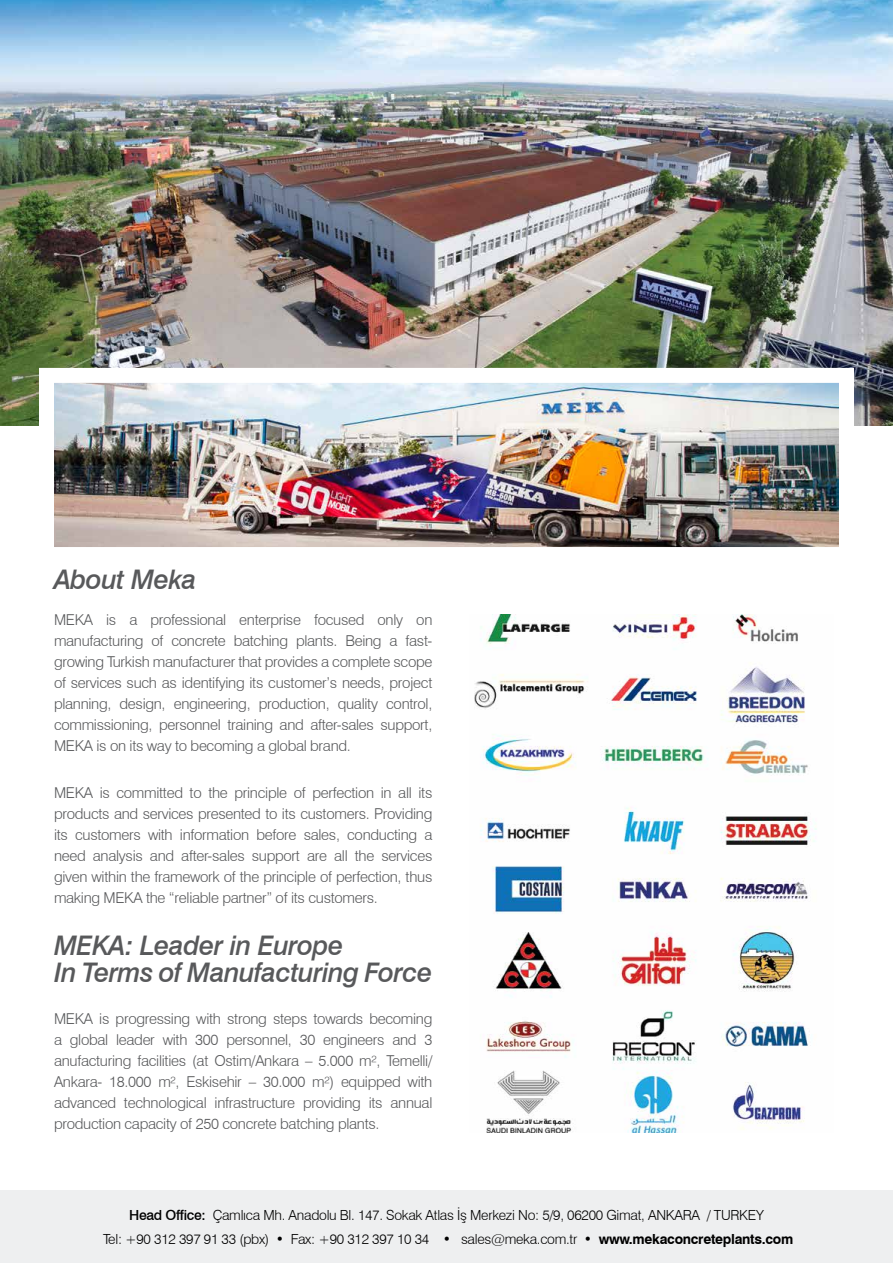
<style>
.page{position:relative;width:893px;height:1263px;background:#fff}
.page>*{position:absolute;margin:0;border:0;box-sizing:border-box;transform-origin:0 0}
.t1{font:italic 500 27px/27px "Swiss 721 BT";letter-spacing:-.02em;color:#58595b}
.t2{font:300 15px/21px "Swiss 721 BT";letter-spacing:-.02em;color:#58595b;text-align:justify}
.t3{font:300 13.95px/24.6px "Swiss 721 BT";letter-spacing:-.02em;color:#000;text-align:center}
.s1{font-weight:500}
.s2{font-weight:700}
</style>
<div class="page">
<img style="left:0;top:0;width:893px;height:425px">
<img style="left:55px;top:384px;width:783px;height:162px">
<img style="left:474px;top:614px;width:343px;height:519px">
<div style="left:0;top:1191px;width:893px;height:72px;background:#eeeff0"></div>
<h1 class="t1" style="left:54px;top:566px;width:144px">About Meka</h1>
<p class="t2" style="left:54px;top:609px;width:380px">MEKA is a professional enterprise focused only on manufacturing of concrete batching plants. Being a fast&shy;growing Turkish manufacturer that provides a complete scope of services such as identifying its customer’s needs, project planning, design, engineering, production, quality control, commissioning, personnel training and after-sales support, MEKA is on its way to becoming a global brand.</p>
<p class="t2" style="left:54px;top:782px;width:380px">MEKA is committed to the principle of perfection in all its products and services presented to its customers. Providing its customers with information before sales, conducting a need analysis and after-sales support are all the services given within the framework of the principle of perfection, thus making MEKA the “reliable partner” of its customers.</p>
<h1 class="t1" style="left:54px;top:931px;width:380px">MEKA: Leader in Europe<br>In Terms of Manufacturing Force</h1>
<p class="t2" style="left:54px;top:1008px;width:380px">MEKA is progressing with strong steps towards becoming a global leader with 300 personnel, 30 engineers and 3 anufacturing facilities (at Ostim/Ankara – 5.000 m², Temelli/ Ankara- 18.000 m², Eskisehir – 30.000 m²) equipped with advanced technological infrastructure providing its annual production capacity of 250 concrete batching plants.</p>
<p class="t3" style="left:103px;top:1202px;width:692px"><span class="s1">Head Office:</span> Çamlıca Mh. Anadolu Bl. 147. Sokak Atlas İş Merkezi No: 5/9, 06200 Gimat, ANKARA / TURKEY<br>Tel: +90 312 397 91 33 (pbx) • Fax: +90 312 397 10 34 • sales@meka.com.tr • <span class="s2">www.mekaconcreteplants.com</span></p>
</div>
